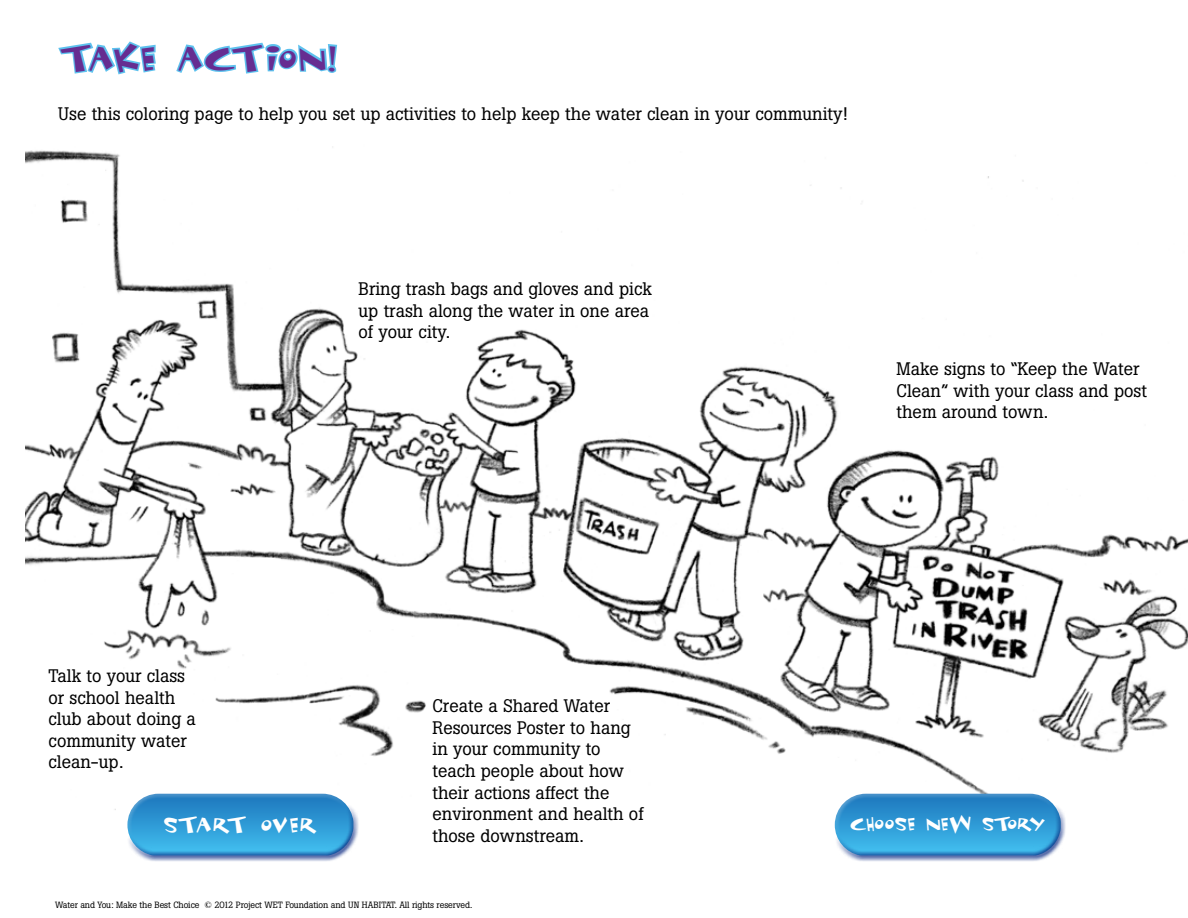
<style>
.page{position:relative;width:1188px;height:918px;background:#fff}
.page>*{position:absolute;margin:0;border:0;box-sizing:border-box;transform-origin:0 0}
.t1{font:33.15px "General Collection FUNHOUSE";letter-spacing:-.075em;color:#662d91}
.t2{font:20.55px "General Collection FUNHOUSE";letter-spacing:-.075em;color:#fff}
.t3{font:18px/21.6px "Boton";color:#000}
.t4{font:17.55px "General Collection FUNHOUSE";letter-spacing:-.075em;color:#fff}
.t5{font:9px "Boton";letter-spacing:-.01em;color:#000}
</style>
<div class="page">
<img style="left:26px;top:146px;width:1162px;height:664px">
<svg style="left:58px;top:41px;width:98px;height:34px"></svg>
<svg style="left:176px;top:42px;width:162px;height:32px"></svg>
<div style="left:122px;top:789px;width:231px;height:53px;background:#fff;opacity:.33"></div>
<div style="left:127px;top:805px;width:232px;height:56px;background:#25408f;opacity:.75"></div>
<div style="left:830px;top:789px;width:230px;height:53px;background:#fff;opacity:.33"></div>
<div style="left:835px;top:805px;width:231px;height:56px;background:#25408f;opacity:.75"></div>
<h1 class="t1" style="left:58px;top:35px;width:281px">Take Action!</h1>
<p class="t3" style="left:58px;top:103px;width:791px">Use this coloring page to help you set up activities to help keep the water clean in your community!</p>
<p class="t3" style="left:359px;top:278px;width:295px">Bring trash bags and gloves and pick up trash along the water in one area of your city.</p>
<p class="t3" style="left:897px;top:358px;width:252px">Make signs to “Keep the Water<br>Clean” with your class and post them around town.</p>
<p class="t3" style="left:49px;top:665px;width:149px">Talk to your class or school health club about doing a community water clean-up.</p>
<p class="t3" style="left:432px;top:695px;width:213px">Create a Shared Water<br>Resources Poster to hang in your community to teach people about how their actions affect the environment and health of those downstream.</p>
<p class="t2" style="left:163px;top:811px;width:157px">START OVER</p>
<p class="t4" style="left:849px;top:812px;width:198px">CHOOSE NEW STORY</p>
<p class="t5" style="left:55px;top:899px;width:419px">Water and You: Make the Best Choice © 2012 Project WET Foundation and UN HABITAT. All rights reserved.</p>
</div>
